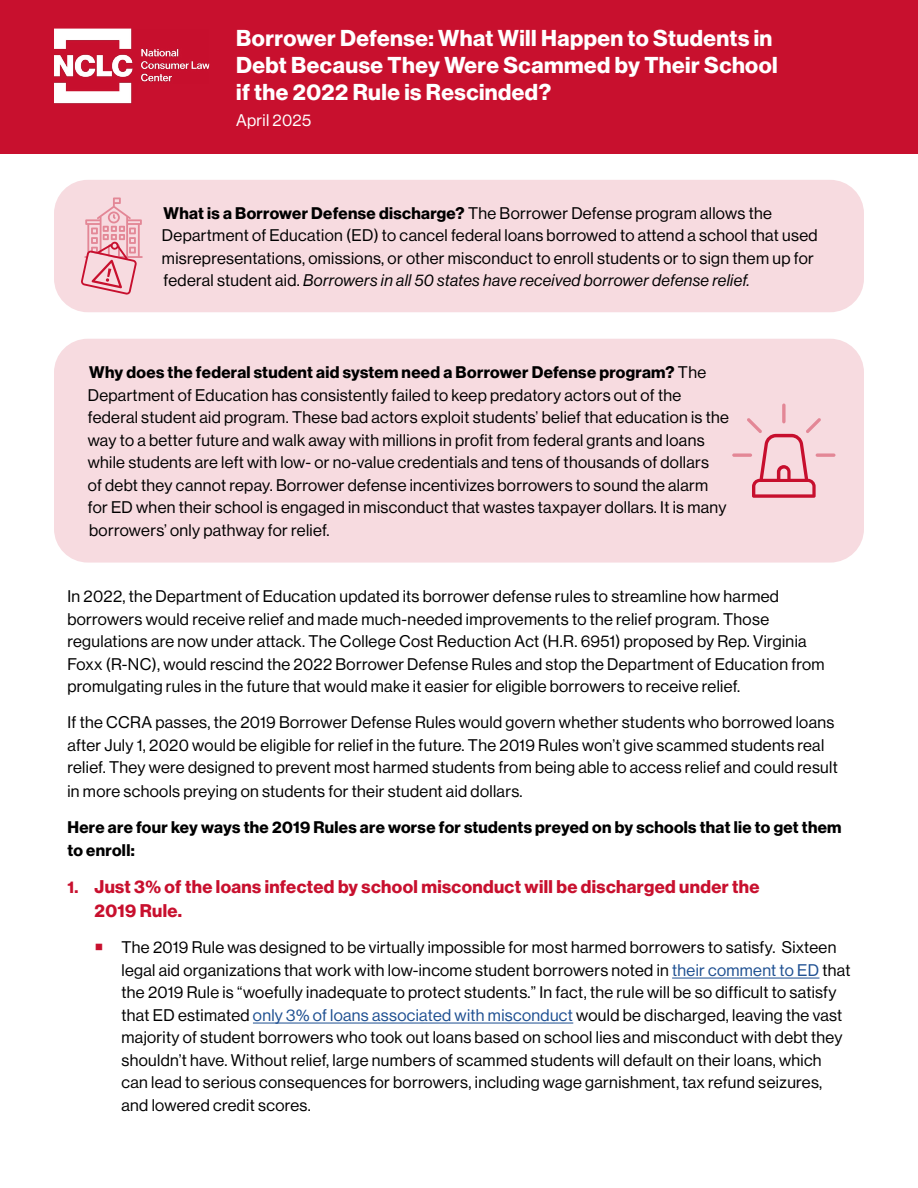
<style>
.page{position:relative;width:918px;height:1188px;background:#fff}
.page>*{position:absolute;margin:0;border:0;box-sizing:border-box;transform-origin:0 0}
.t1{font:22.5px/27px "N Haas Grotesk DS Pro 75 Bd";letter-spacing:.02em;color:#fff}
.t2{font:18px/24px "N Haas Grotesk DS Pro 75 Bd";letter-spacing:.02em;color:#c8102e}
.t3{font:16.5px/22.5px "N Haas Grotesk DS Pro 55 Rg";letter-spacing:.02em;color:#000}
.t4{font:16.5px/22.5px "N Haas Grotesk DS Pro 75 Bd";letter-spacing:.02em;color:#000}
.t5{font:16.5px "N Haas Grotesk DS Pro 56 It";letter-spacing:.02em;color:#000}
.t6{font:16.5px "N Haas Grotesk DS Pro 55 Rg";letter-spacing:.02em;color:#fff}
.s1{font-family:"N Haas Grotesk DS Pro 75 Bd"}
.s2{font-family:"N Haas Grotesk DS Pro 55 Rg"}
.s3{font-size:16.5px}
.s4{color:#1d4f91}
</style>
<div class="page">
<div style="left:0;top:0;width:918px;height:153px;background:#c8102e"></div>
<img style="left:54px;top:29px;width:155px;height:75px">
<div style="left:54px;top:180px;width:810px;height:132px;background:#f7dbe0;border-radius:34px"></div>
<hr style="left:672px;top:978px;width:147px;height:1px;background:#1d4f91">
<hr style="left:253px;top:1023px;width:320px;height:1px;background:#1d4f91">
<div style="left:54px;top:339px;width:810px;height:224px;background:#f7dbe0;border-radius:34px"></div>
<svg style="left:81px;top:197px;width:62px;height:98px"></svg>
<svg style="left:782px;top:404px;width:4px;height:19px"></svg>
<svg style="left:732px;top:453px;width:20px;height:4px"></svg>
<svg style="left:816px;top:453px;width:20px;height:4px"></svg>
<svg style="left:747px;top:418px;width:74px;height:80px"></svg>
<h1 class="t1" style="left:236px;top:25px;width:543px">Borrower Defense: What Will Happen to Students in<br>Debt Because They Were Scammed by Their School if the 2022 Rule is Rescinded?</h1>
<p class="t6" style="left:236px;top:111px;width:77px">April 2025</p>
<p class="t3" style="left:162px;top:202px;width:657px"><span class="s1">What is a Borrower Defense discharge?</span> The Borrower Defense program allows the<br>Department of Education (ED) to cancel federal loans borrowed to attend a school that used misrepresentations, omissions, or other misconduct to enroll students or to sign them up for</p>
<p class="t5" style="left:164px;top:271px;width:588px"><span class="s2">federal student aid.</span> Borrowers in all 50 states have received borrower defense relief.</p>
<p class="t4" style="left:89px;top:361px;width:618px">Why does the federal student aid system need a Borrower Defense program? <span class="s2">The</span></p>
<p class="t3" style="left:88px;top:384px;width:643px">Department of Education has consistently failed to keep predatory actors out of the federal student aid program. These bad actors exploit students’ belief that education is the way to a better future and walk away with millions in profit from federal grants and loans while students are left with low- or no-value credentials and tens of thousands of dollars<br>of debt they cannot repay. Borrower defense incentivizes borrowers to sound the alarm for ED when their school is engaged in misconduct that wastes taxpayer dollars. It is many borrowers’ only pathway for relief.</p>
<p class="t3" style="left:68px;top:585px;width:759px">In 2022, the Department of Education updated its borrower defense rules to streamline how harmed borrowers would receive relief and made much-needed improvements to the relief program. Those regulations are now under attack. The College Cost Reduction Act (H.R. 6951) proposed by Rep. Virginia Foxx (R-NC), would rescind the 2022 Borrower Defense Rules and stop the Department of Education from promulgating rules in the future that would make it easier for eligible borrowers to receive relief.</p>
<p class="t3" style="left:68px;top:711px;width:772px">If the CCRA passes, the 2019 Borrower Defense Rules would govern whether students who borrowed loans after July 1, 2020 would be eligible for relief in the future. The 2019 Rules won’t give scammed students real relief. They were designed to prevent most harmed students from being able to access relief and could result</p>
<p class="t3" style="left:68px;top:780px;width:457px">in more schools preying on students for their student aid dollars.</p>
<p class="t4" style="left:68px;top:817px;width:776px">Here are four key ways the 2019 Rules are worse for students preyed on by schools that lie to get them to enroll:</p>
<p class="t2" style="left:94px;top:875px;width:667px;text-indent:-27px"><span class="s3">1.</span> Just 3% of the loans infected by school misconduct will be discharged under the<br>2019 Rule.</p>
<p class="t3" style="left:121px;top:936px;width:731px">The 2019 Rule was designed to be virtually impossible for most harmed borrowers to satisfy. Sixteen legal aid organizations that work with low-income student borrowers noted in <span class="s4">their comment to ED</span> that the 2019 Rule is “woefully inadequate to protect students.” In fact, the rule will be so difficult to satisfy that ED estimated <span class="s4">only 3% of loans associated with misconduct</span> would be discharged, leaving the vast majority of student borrowers who took out loans based on school lies and misconduct with debt they shouldn’t have. Without relief, large numbers of scammed students will default on their loans, which can lead to serious consequences for borrowers, including wage garnishment, tax refund seizures, and lowered credit scores.</p>
</div>
